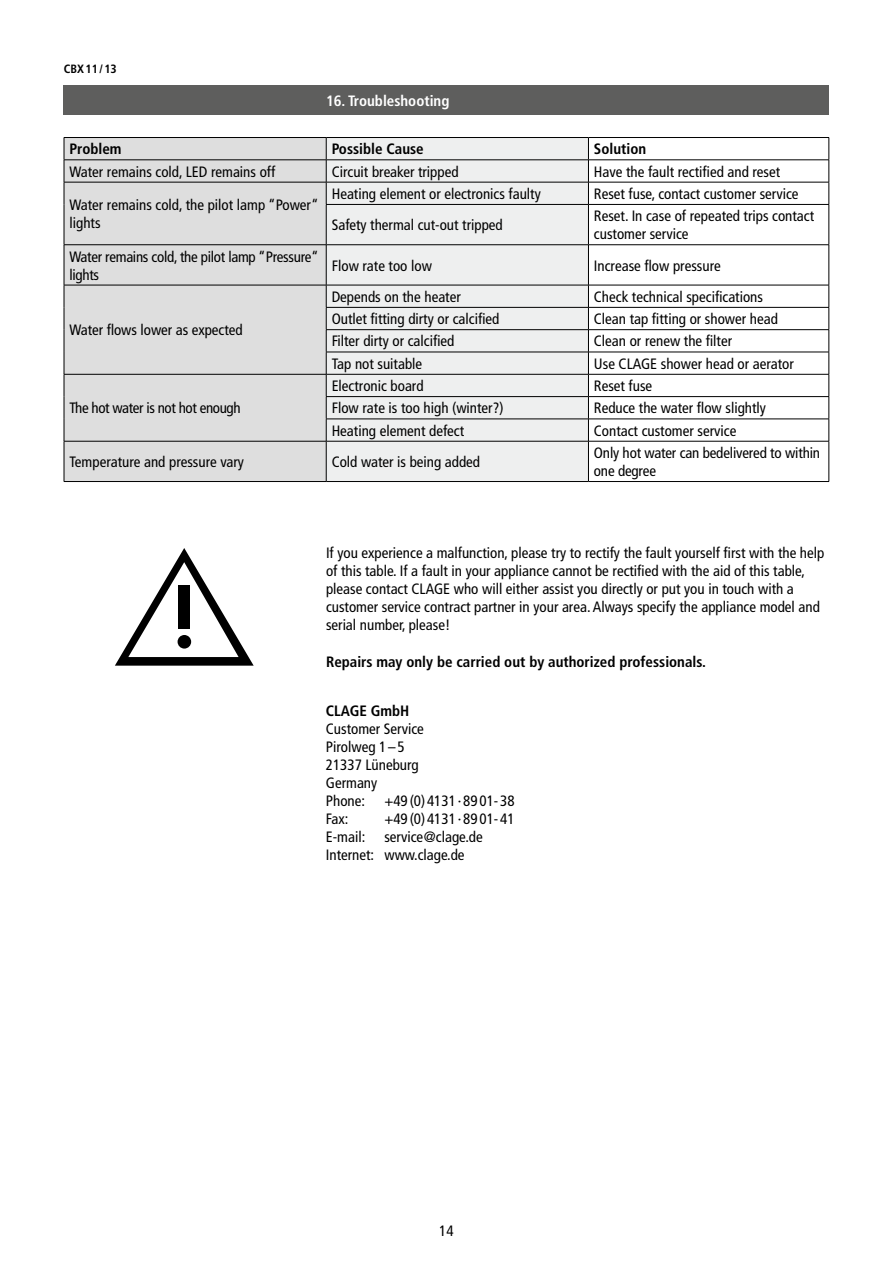
<style>
.page{position:relative;width:893px;height:1263px;background:#fff}
.page>*{position:absolute;margin:0;border:0;box-sizing:border-box;transform-origin:0 0}
.t1{font:condensed 15px/18px "Frutiger LT Std";color:#000}
.t2{font:700 condensed 15px "Frutiger LT Std";color:#000}
.t3{font:condensed 15px/18px "Frutiger LT Std";letter-spacing:-.02em;color:#000}
.t4{font:condensed 15px "Frutiger LT Std";letter-spacing:-.025em;color:#000}
.t5{font:700 condensed 15px "Frutiger LT Std";color:#fff}
.t6{font:700 condensed 12px "Frutiger LT Std";color:#000}
</style>
<div class="page">
<div style="left:65px;top:138px;width:261px;height:343px;background:#dedede"></div>
<div style="left:327px;top:138px;width:261px;height:343px;background:#eeefef"></div>
<hr style="left:64px;top:137px;width:262px;height:1px;background:#000">
<hr style="left:326px;top:137px;width:262px;height:1px;background:#000">
<hr style="left:588px;top:137px;width:241px;height:1px;background:#000">
<hr style="left:64px;top:160px;width:262px;height:1px;background:#000">
<hr style="left:326px;top:160px;width:262px;height:1px;background:#000">
<hr style="left:588px;top:160px;width:241px;height:1px;background:#000">
<hr style="left:64px;top:182px;width:262px;height:1px;background:#000">
<svg style="left:64px;top:138px;width:1px;height:66px"></svg>
<hr style="left:326px;top:182px;width:262px;height:1px;background:#000">
<svg style="left:326px;top:138px;width:1px;height:66px"></svg>
<hr style="left:588px;top:182px;width:241px;height:1px;background:#000">
<svg style="left:588px;top:138px;width:1px;height:66px"></svg>
<svg style="left:829px;top:138px;width:1px;height:66px"></svg>
<hr style="left:64px;top:204px;width:1px;height:40px;background:#000">
<hr style="left:326px;top:204px;width:262px;height:1px;background:#000">
<hr style="left:326px;top:205px;width:1px;height:39px;background:#000">
<hr style="left:588px;top:204px;width:241px;height:1px;background:#000">
<hr style="left:588px;top:205px;width:1px;height:39px;background:#000">
<hr style="left:829px;top:205px;width:1px;height:39px;background:#000">
<hr style="left:64px;top:244px;width:262px;height:1px;background:#000">
<hr style="left:64px;top:245px;width:1px;height:40px;background:#000">
<hr style="left:326px;top:244px;width:262px;height:1px;background:#000">
<hr style="left:326px;top:245px;width:1px;height:40px;background:#000">
<hr style="left:588px;top:244px;width:241px;height:1px;background:#000">
<hr style="left:588px;top:245px;width:1px;height:40px;background:#000">
<hr style="left:829px;top:245px;width:1px;height:40px;background:#000">
<hr style="left:64px;top:285px;width:262px;height:1px;background:#000">
<hr style="left:326px;top:285px;width:262px;height:1px;background:#000">
<hr style="left:588px;top:285px;width:241px;height:1px;background:#000">
<hr style="left:326px;top:307px;width:262px;height:1px;background:#000">
<hr style="left:588px;top:307px;width:241px;height:1px;background:#000">
<hr style="left:326px;top:329px;width:262px;height:1px;background:#000">
<hr style="left:588px;top:329px;width:241px;height:1px;background:#000">
<hr style="left:326px;top:352px;width:262px;height:1px;background:#000">
<hr style="left:588px;top:352px;width:241px;height:1px;background:#000">
<hr style="left:64px;top:374px;width:262px;height:1px;background:#000">
<hr style="left:326px;top:374px;width:262px;height:1px;background:#000">
<hr style="left:588px;top:374px;width:241px;height:1px;background:#000">
<hr style="left:326px;top:396px;width:262px;height:1px;background:#000">
<hr style="left:588px;top:396px;width:241px;height:1px;background:#000">
<svg style="left:64px;top:285px;width:1px;height:156px"></svg>
<hr style="left:326px;top:419px;width:262px;height:1px;background:#000">
<svg style="left:326px;top:285px;width:1px;height:156px"></svg>
<hr style="left:588px;top:419px;width:241px;height:1px;background:#000">
<svg style="left:588px;top:285px;width:1px;height:156px"></svg>
<svg style="left:829px;top:285px;width:1px;height:156px"></svg>
<hr style="left:64px;top:441px;width:262px;height:1px;background:#000">
<hr style="left:64px;top:441px;width:1px;height:40px;background:#000">
<hr style="left:326px;top:441px;width:262px;height:1px;background:#000">
<hr style="left:326px;top:441px;width:1px;height:40px;background:#000">
<hr style="left:588px;top:441px;width:241px;height:1px;background:#000">
<hr style="left:588px;top:441px;width:1px;height:40px;background:#000">
<hr style="left:829px;top:441px;width:1px;height:40px;background:#000">
<hr style="left:64px;top:481px;width:262px;height:1px;background:#000">
<hr style="left:326px;top:481px;width:262px;height:1px;background:#000">
<hr style="left:588px;top:481px;width:241px;height:1px;background:#000">
<div style="left:64px;top:85px;width:765px;height:30px;background:#5e5e5d"></div>
<svg style="left:115px;top:548px;width:139px;height:118px"></svg>
<div style="left:178px;top:585px;width:12px;height:43px;background:#000"></div>
<div style="left:178px;top:635px;width:13px;height:14px;background:#000;border-radius:50%"></div>
<p class="t6" style="left:64px;top:61px;width:55px">CBX11/13</p>
<p class="t5" style="left:326px;top:91px;width:125px">16. Troubleshooting</p>
<p class="t2" style="left:70px;top:140px;width:54px">Problem</p>
<p class="t2" style="left:332px;top:140px;width:93px">Possible Cause</p>
<p class="t2" style="left:594px;top:140px;width:54px">Solution</p>
<p class="t1" style="left:70px;top:162px;width:207px">Water remains cold, LED remains off</p>
<p class="t1" style="left:332px;top:162px;width:128px">Circuit breaker tripped</p>
<p class="t1" style="left:594px;top:162px;width:188px">Have the fault rectified and reset</p>
<p class="t1" style="left:70px;top:196px;width:251px">Water remains cold, the pilot lamp “Power“ lights</p>
<p class="t1" style="left:332px;top:185px;width:211px">Heating element or electronics faulty</p>
<p class="t1" style="left:594px;top:185px;width:206px">Reset fuse, contact customer service</p>
<p class="t1" style="left:332px;top:216px;width:173px">Safety thermal cut-out tripped</p>
<p class="t1" style="left:594px;top:207px;width:222px">Reset. In case of repeated trips contact customer service</p>
<p class="t3" style="left:69px;top:247px;width:251px">Water remains cold, the pilot lamp “Pressure“ lights</p>
<p class="t1" style="left:332px;top:256px;width:102px">Flow rate too low</p>
<p class="t1" style="left:594px;top:256px;width:128px">Increase flow pressure</p>
<p class="t1" style="left:69px;top:321px;width:175px">Water flows lower as expected</p>
<p class="t4" style="left:69px;top:399px;width:173px">The hot water is not hot enough</p>
<p class="t1" style="left:332px;top:288px;width:131px">Depends on the heater</p>
<p class="t1" style="left:594px;top:288px;width:171px">Check technical specifications</p>
<p class="t1" style="left:332px;top:310px;width:169px">Outlet fitting dirty or calcified</p>
<p class="t1" style="left:594px;top:310px;width:186px">Clean tap fitting or shower head</p>
<p class="t1" style="left:332px;top:332px;width:124px">Filter dirty or calcified</p>
<p class="t1" style="left:594px;top:332px;width:140px">Clean or renew the filter</p>
<p class="t1" style="left:332px;top:355px;width:92px">Tap not suitable</p>
<p class="t1" style="left:594px;top:355px;width:201px">Use CLAGE shower head or aerator</p>
<p class="t1" style="left:332px;top:377px;width:93px">Electronic board</p>
<p class="t1" style="left:594px;top:377px;width:60px">Reset fuse</p>
<p class="t1" style="left:332px;top:399px;width:173px">Flow rate is too high (winter?)</p>
<p class="t1" style="left:594px;top:399px;width:174px">Reduce the water flow slightly</p>
<p class="t1" style="left:332px;top:422px;width:134px">Heating element defect</p>
<p class="t1" style="left:594px;top:422px;width:144px">Contact customer service</p>
<p class="t1" style="left:69px;top:453px;width:176px">Temperature and pressure vary</p>
<p class="t1" style="left:332px;top:453px;width:150px">Cold water is being added</p>
<p class="t1" style="left:594px;top:444px;width:228px">Only hot water can bedelivered to within one degree</p>
<p class="t1" style="left:326px;top:544px;width:500px">If you experience a malfunction, please try to rectify the fault yourself first with the help of this table. If a fault in your appliance cannot be rectified with the aid of this table, please contact CLAGE who will either assist you directly or put you in touch with a customer service contract partner in your area. Always specify the appliance model and serial number, please!</p>
<p class="t2" style="left:326px;top:653px;width:381px">Repairs may only be carried out by authorized professionals.</p>
<p class="t2" style="left:326px;top:702px;width:85px">CLAGE GmbH</p>
<p class="t1" style="left:326px;top:720px;width:100px">Customer Service<br>Pirolweg 1 – 5<br>21337 Lüneburg<br>Germany<br>Phone:</p>
<p class="t1" style="left:384px;top:792px;width:132px">+49 (0) 4131 · 89 01- 38</p>
<p class="t1" style="left:326px;top:810px;width:24px">Fax:</p>
<p class="t1" style="left:384px;top:810px;width:132px">+49 (0) 4131 · 89 01- 41</p>
<p class="t1" style="left:326px;top:828px;width:41px">E-mail:</p>
<p class="t1" style="left:326px;top:828px;width:158px;text-indent:58px">service@clage.de<br>Internet: www.clage.de</p>
<p class="t1" style="left:439px;top:1222px;width:16px">14</p>
</div>
